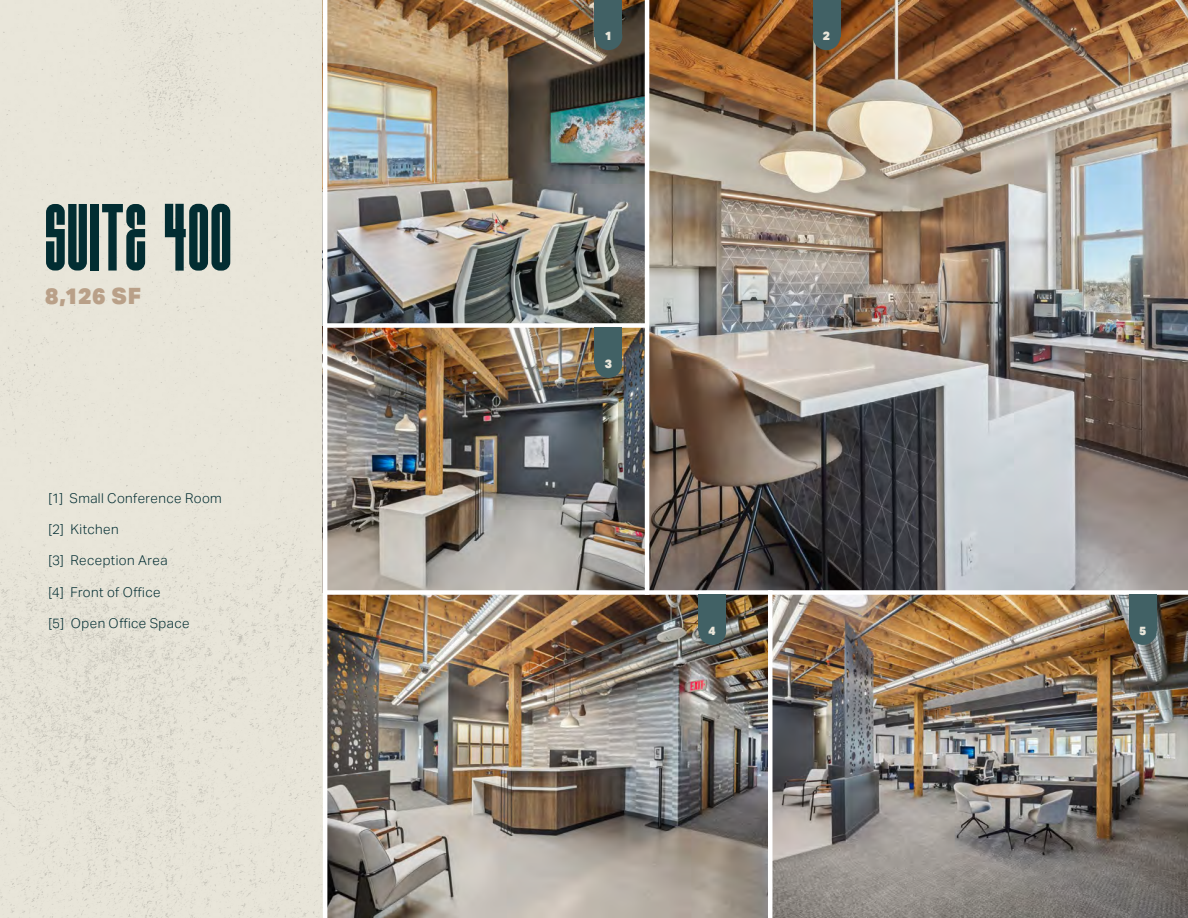
<style>
.page{position:relative;width:1188px;height:918px;background:#fff}
.page>*{position:absolute;margin:0;border:0;box-sizing:border-box;transform-origin:0 0}
.t1{font:94.5px "HWT Lustig Elements";letter-spacing:.015em;color:#022d32}
.t2{font:900 22.5px "Aktiv Grotesk";color:#b9a088}
.t3{font:300 13.5px "Aktiv Grotesk";letter-spacing:.03em;color:#022d32}
.t4{font:900 12px "Aktiv Grotesk";color:#e9e6da}
</style>
<div class="page">
<div style="left:0;top:0;width:323px;height:918px;background:#e8e5d9"></div>
<img style="left:327px;top:595px;width:441px;height:323px">
<img style="left:327px;top:0;width:861px;height:590px">
<img style="left:772px;top:595px;width:416px;height:323px">
<div style="left:324px;top:323px;width:323px;height:5px;background:#fff"></div>
<hr style="left:645px;top:0;width:4px;height:595px;background:#fff">
<div style="left:595px;top:0;width:27px;height:36px;background:#416165"></div>
<div style="left:595px;top:22px;width:27px;height:28px;background:#416165;border-radius:50%"></div>
<div style="left:595px;top:328px;width:27px;height:36px;background:#416165"></div>
<div style="left:595px;top:350px;width:27px;height:28px;background:#416165;border-radius:50%"></div>
<div style="left:699px;top:595px;width:27px;height:36px;background:#416165"></div>
<div style="left:699px;top:617px;width:27px;height:28px;background:#416165;border-radius:50%"></div>
<div style="left:1129px;top:595px;width:28px;height:36px;background:#416165"></div>
<div style="left:1129px;top:617px;width:28px;height:28px;background:#416165;border-radius:50%"></div>
<div style="left:813px;top:0;width:27px;height:36px;background:#416165"></div>
<div style="left:813px;top:22px;width:27px;height:28px;background:#416165;border-radius:50%"></div>
<h1 class="t1" style="left:45px;top:194px;width:188px">SUITE 400</h1>
<h2 class="t2" style="left:45px;top:283px;width:98px">8,126 SF</h2>
<p class="t3" style="left:48px;top:490px;width:175px">[1] Small Conference Room</p>
<p class="t3" style="left:48px;top:521px;width:72px">[2] Kitchen</p>
<p class="t3" style="left:48px;top:553px;width:121px">[3] Reception Area</p>
<p class="t3" style="left:48px;top:584px;width:114px">[4] Front of Office</p>
<p class="t3" style="left:48px;top:616px;width:143px">[5] Open Office Space</p>
<p class="t4" style="left:605px;top:29px;width:9px">1</p>
<p class="t4" style="left:823px;top:29px;width:9px">2</p>
<p class="t4" style="left:605px;top:356px;width:9px">3</p>
<p class="t4" style="left:709px;top:623px;width:9px">4</p>
<p class="t4" style="left:1139px;top:623px;width:9px">5</p>
</div>
